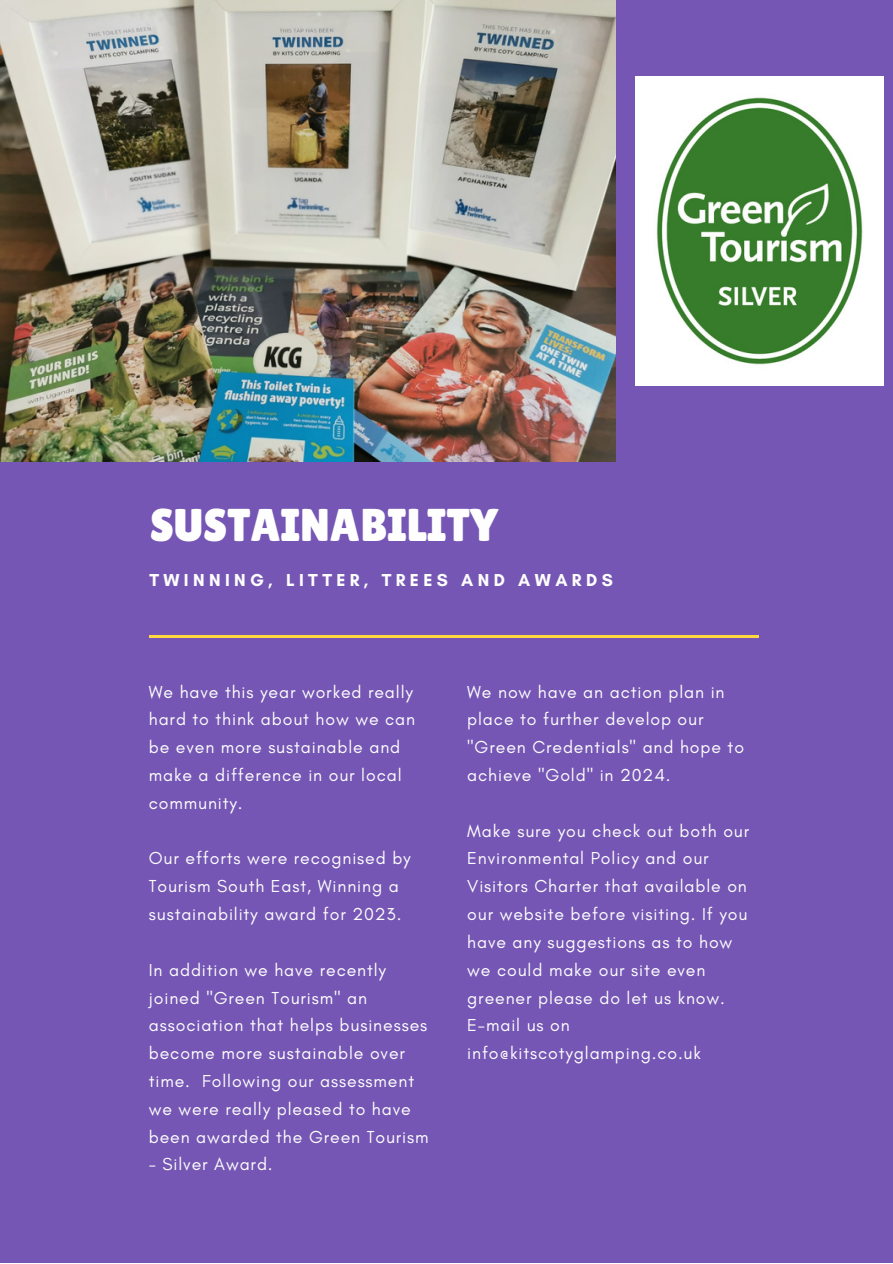
<style>
.page{position:relative;width:893px;height:1264px;background:#fff}
.page>*{position:absolute;margin:0;border:0;box-sizing:border-box;transform-origin:0 0}
.t1{font:45.9px "Lilita One";color:#fefefe}
.t2{font:17.7px/27.8px "Glacial Indifference";letter-spacing:.05em;color:#fefefe}
.t3{font:700 17.7px "Glacial Indifference";letter-spacing:.25em;color:#fefefe}
</style>
<div class="page">
<div style="left:0;top:0;width:892px;height:1262px;background:#7556b4"></div>
<hr style="left:149px;top:635px;width:609px;height:3px;background:#ffd840">
<img style="left:0;top:0;width:615px;height:461px">
<img style="left:635px;top:76px;width:248px;height:309px">
<p class="t1" style="left:150px;top:499px;width:349px">SUSTAINABILITY</p>
<p class="t3" style="left:149px;top:569px;width:465px">TWINNING, LITTER, TREES AND AWARDS</p>
<p class="t2" style="left:149px;top:677px;width:268px">We have this year worked really hard to think about how we can be even more sustainable and make a difference in our local community.</p>
<p class="t2" style="left:149px;top:844px;width:263px">Our efforts were recognised by<br>Tourism South East, Winning a sustainability award for 2023.</p>
<p class="t2" style="left:149px;top:955px;width:281px">In addition we have recently joined "Green Tourism" an association that helps businesses become more sustainable over time. Following our assessment we were really pleased to have been awarded the Green Tourism</p>
<p class="t2" style="left:149px;top:1150px;width:125px">- Silver Award.</p>
<p class="t2" style="left:467px;top:677px;width:278px">We now have an action plan in place to further develop our "Green Credentials" and hope to achieve "Gold" in 2024.</p>
<p class="t2" style="left:467px;top:816px;width:283px">Make sure you check out both our<br>Environmental Policy and our<br>Visitors Charter that available on our website before visiting. If you have any suggestions as to how we could make our site even greener please do let us know.</p>
<p class="t2" style="left:467px;top:1011px;width:235px">E-mail us on info@kitscotyglamping.co.uk</p>
</div>
